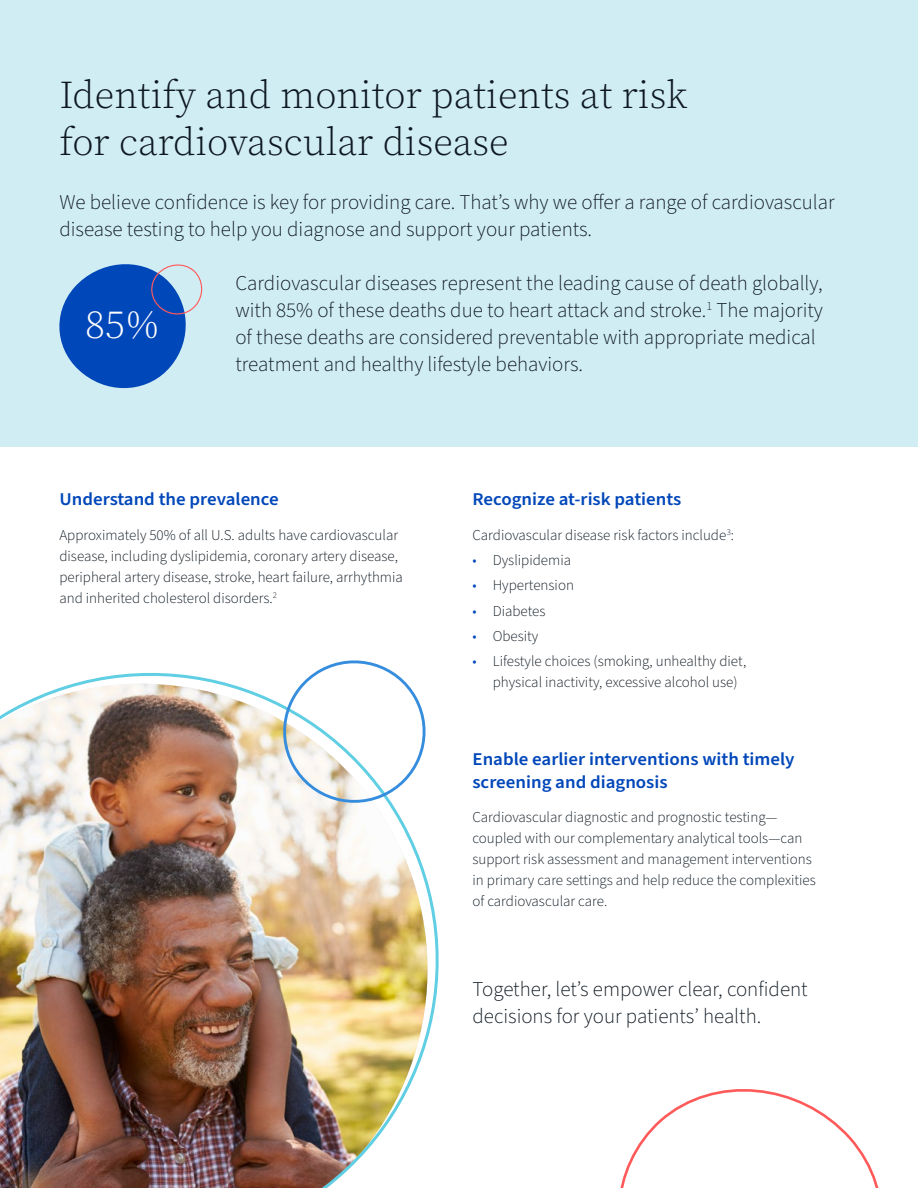
<style>
.page{position:relative;width:918px;height:1188px;background:#fff}
.page>*{position:absolute;margin:0;border:0;box-sizing:border-box;transform-origin:0 0}
.t1{font:300 40.5px "Source Serif Pro";color:#fff}
.t2{font:300 39px/46.8px "Source Serif Pro";color:#0e1821}
.t3{font:300 21px/27px "Source Sans Pro";color:#0e1821}
.t4{font:600 18px/22.5px "Source Sans Pro";color:#0047ba;scale:1.05 1}
.t5{font:300 15px/21px "Source Sans Pro";color:#0e1821}
.s1{color:#0047ba}
</style>
<div class="page">
<div style="left:0;top:0;width:918px;height:447px;background:#d1edf4"></div>
<svg style="left:620px;top:1089px;width:259px;height:99px"></svg>
<img style="left:0;top:673px;width:439px;height:515px">
<svg style="left:271px;top:660px;width:167px;height:151px"></svg>
<svg style="left:59px;top:264px;width:144px;height:124px"></svg>
<h2 class="t2" style="left:59px;top:72px;width:629px">Identify and monitor patients at risk for cardiovascular disease</h2>
<h3 class="t3" style="left:59px;top:189px;width:777px">We believe confidence is key for providing care. That’s why we offer a range of cardiovascular disease testing to help you diagnose and support your patients.</h3>
<p class="t3" style="left:235px;top:270px;width:589px">Cardiovascular diseases represent the leading cause of death globally, with 85% of these deaths due to heart attack and stroke.<sup>1</sup> The majority of these deaths are considered preventable with appropriate medical treatment and healthy lifestyle behaviors.</p>
<h1 class="t1" style="left:85px;top:298px;width:76px">85%</h1>
<p class="t4" style="left:59px;top:489px;width:210px">Understand the prevalence</p>
<p class="t5" style="left:59px;top:525px;width:345px">Approximately 50% of all U.S. adults have cardiovascular disease, including dyslipidemia, coronary artery disease, peripheral artery disease, stroke, heart failure, arrhythmia and inherited cholesterol disorders.<sup>2</sup></p>
<p class="t4" style="left:472px;top:489px;width:200px">Recognize at-risk patients</p>
<p class="t5" style="left:472px;top:525px;width:263px">Cardiovascular disease risk factors include<sup>3</sup>:</p>
<p class="t5" style="left:472px;top:550px;width:100px"><span class="s1">•</span> Dyslipidemia</p>
<p class="t5" style="left:472px;top:575px;width:103px"><span class="s1">•</span> Hypertension</p>
<p class="t5" style="left:472px;top:601px;width:75px"><span class="s1">•</span> Diabetes</p>
<p class="t5" style="left:472px;top:626px;width:67px"><span class="s1">•</span> Obesity</p>
<p class="t5" style="left:493px;top:651px;width:255px;text-indent:-20px"><span class="s1">•</span> Lifestyle choices (smoking, unhealthy diet, physical inactivity, excessive alcohol use)</p>
<p class="t4" style="left:472px;top:749px;width:308px">Enable earlier interventions with timely screening and diagnosis</p>
<p class="t5" style="left:472px;top:807px;width:345px">Cardiovascular diagnostic and prognostic testing— coupled with our complementary analytical tools—can support risk assessment and management interventions in primary care settings and help reduce the complexities of cardiovascular care.</p>
<h3 class="t3" style="left:472px;top:976px;width:337px">Together, let’s empower clear, confident decisions for your patients’ health.</h3>
</div>
